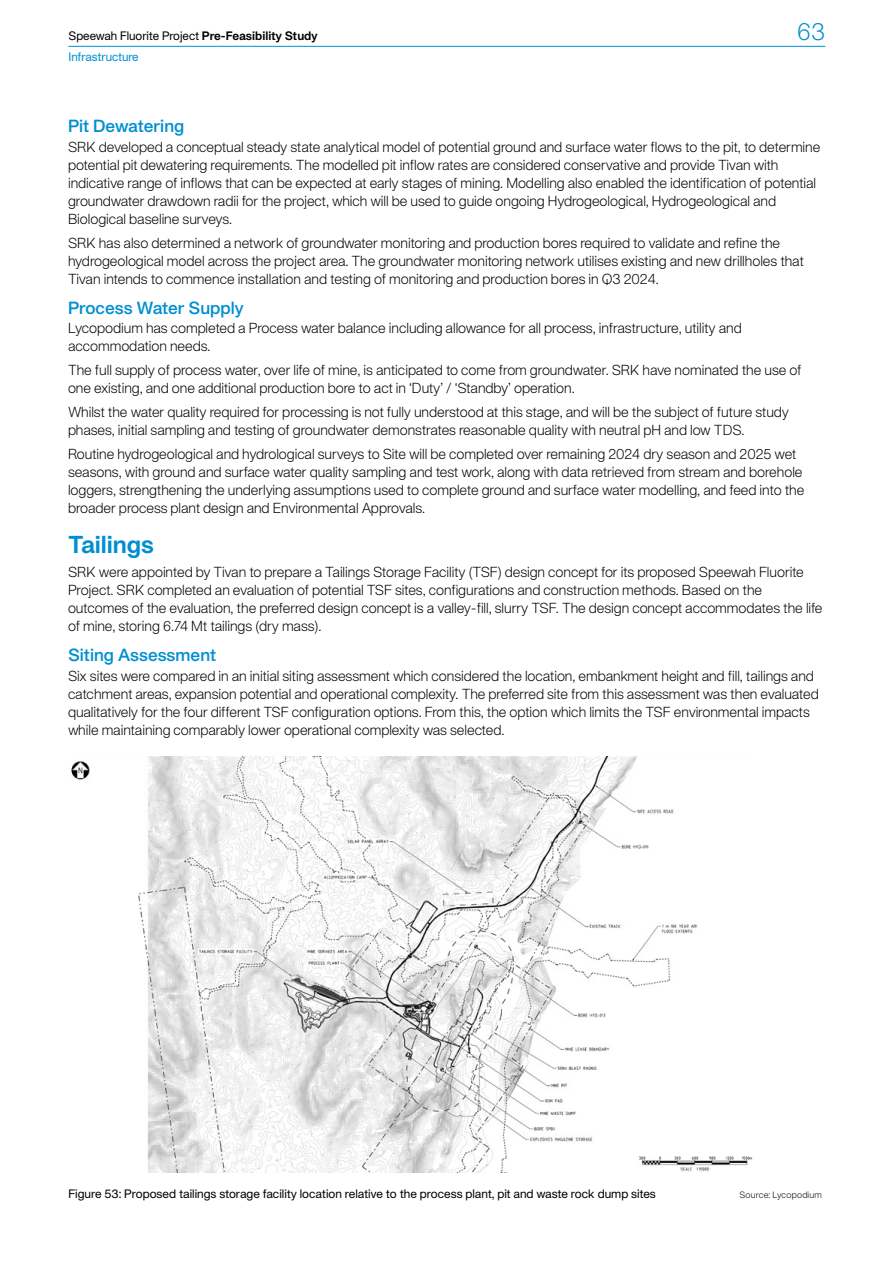
<style>
.page{position:relative;width:893px;height:1263px;background:#fff}
.page>*{position:absolute;margin:0;border:0;box-sizing:border-box;transform-origin:0 0}
.t1{font:24px "APK Protocol Bold";letter-spacing:-.005em;color:#008fd1}
.t2{font:24px "APK Protocol Light";color:#008fd1}
.t3{font:17.25px "APK Protocol Semi Bold";letter-spacing:-.005em;color:#008fd1}
.t4{font:14.25px/18px "APK Protocol Light";letter-spacing:-.005em;color:#000}
.t5{font:12px "APK Protocol Regular";letter-spacing:-.005em;color:#000}
.t6{font:12px "APK Protocol Regular";letter-spacing:-.005em;color:#008fd1}
.t7{font:9px "APK Protocol Light";letter-spacing:.02em;color:#000}
.s1{font-family:"APK Protocol Bold"}
</style>
<div class="page">
<hr style="left:68px;top:46px;width:757px;height:1px;background:#008fd1">
<img style="left:71px;top:756px;width:681px;height:417px">
<p class="t5" style="left:68px;top:29px;width:251px">Speewah Fluorite Project <span class="s1">Pre-Feasibility Study</span></p>
<h1 class="t2" style="left:797px;top:17px;width:30px">63</h1>
<p class="t6" style="left:68px;top:49px;width:72px">Infrastructure</p>
<p class="t3" style="left:68px;top:115px;width:118px">Pit Dewatering</p>
<p class="t4" style="left:68px;top:137px;width:754px">SRK developed a conceptual steady state analytical model of potential ground and surface water flows to the pit, to determine potential pit dewatering requirements. The modelled pit inflow rates are considered conservative and provide Tivan with indicative range of inflows that can be expected at early stages of mining. Modelling also enabled the identification of potential groundwater drawdown radii for the project, which will be used to guide ongoing Hydrogeological, Hydrogeological and Biological baseline surveys.</p>
<p class="t4" style="left:68px;top:233px;width:737px">SRK has also determined a network of groundwater monitoring and production bores required to validate and refine the hydrogeological model across the project area. The groundwater monitoring network utilises existing and new drillholes that<br>Tivan intends to commence installation and testing of monitoring and production bores in Q3 2024.</p>
<p class="t3" style="left:68px;top:297px;width:178px">Process Water Supply</p>
<p class="t4" style="left:68px;top:319px;width:675px">Lycopodium has completed a Process water balance including allowance for all process, infrastructure, utility and accommodation needs.</p>
<p class="t4" style="left:68px;top:361px;width:735px">The full supply of process water, over life of mine, is anticipated to come from groundwater. SRK have nominated the use of one existing, and one additional production bore to act in ‘Duty’ / ‘Standby’ operation.</p>
<p class="t4" style="left:68px;top:403px;width:722px">Whilst the water quality required for processing is not fully understood at this stage, and will be the subject of future study phases, initial sampling and testing of groundwater demonstrates reasonable quality with neutral pH and low TDS.</p>
<p class="t4" style="left:68px;top:445px;width:738px">Routine hydrogeological and hydrological surveys to Site will be completed over remaining 2024 dry season and 2025 wet seasons, with ground and surface water quality sampling and test work, along with data retrieved from stream and borehole loggers, strengthening the underlying assumptions used to complete ground and surface water modelling, and feed into the broader process plant design and Environmental Approvals.</p>
<h1 class="t1" style="left:68px;top:529px;width:87px">Tailings</h1>
<p class="t4" style="left:68px;top:563px;width:756px">SRK were appointed by Tivan to prepare a Tailings Storage Facility (TSF) design concept for its proposed Speewah Fluorite Project. SRK completed an evaluation of potential TSF sites, configurations and construction methods. Based on the outcomes of the evaluation, the preferred design concept is a valley-fill, slurry TSF. The design concept accommodates the life of mine, storing 6.74 Mt tailings (dry mass).</p>
<p class="t3" style="left:68px;top:644px;width:150px">Siting Assessment</p>
<p class="t4" style="left:68px;top:666px;width:752px">Six sites were compared in an initial siting assessment which considered the location, embankment height and fill, tailings and catchment areas, expansion potential and operational complexity. The preferred site from this assessment was then evaluated qualitatively for the four different TSF configuration options. From this, the option which limits the TSF environmental impacts while maintaining comparably lower operational complexity was selected.</p>
<p class="t5" style="left:68px;top:1186px;width:589px">Figure 53: Proposed tailings storage facility location relative to the process plant, pit and waste rock dump sites</p>
<p class="t7" style="left:739px;top:1189px;width:84px">Source: Lycopodium</p>
</div>
